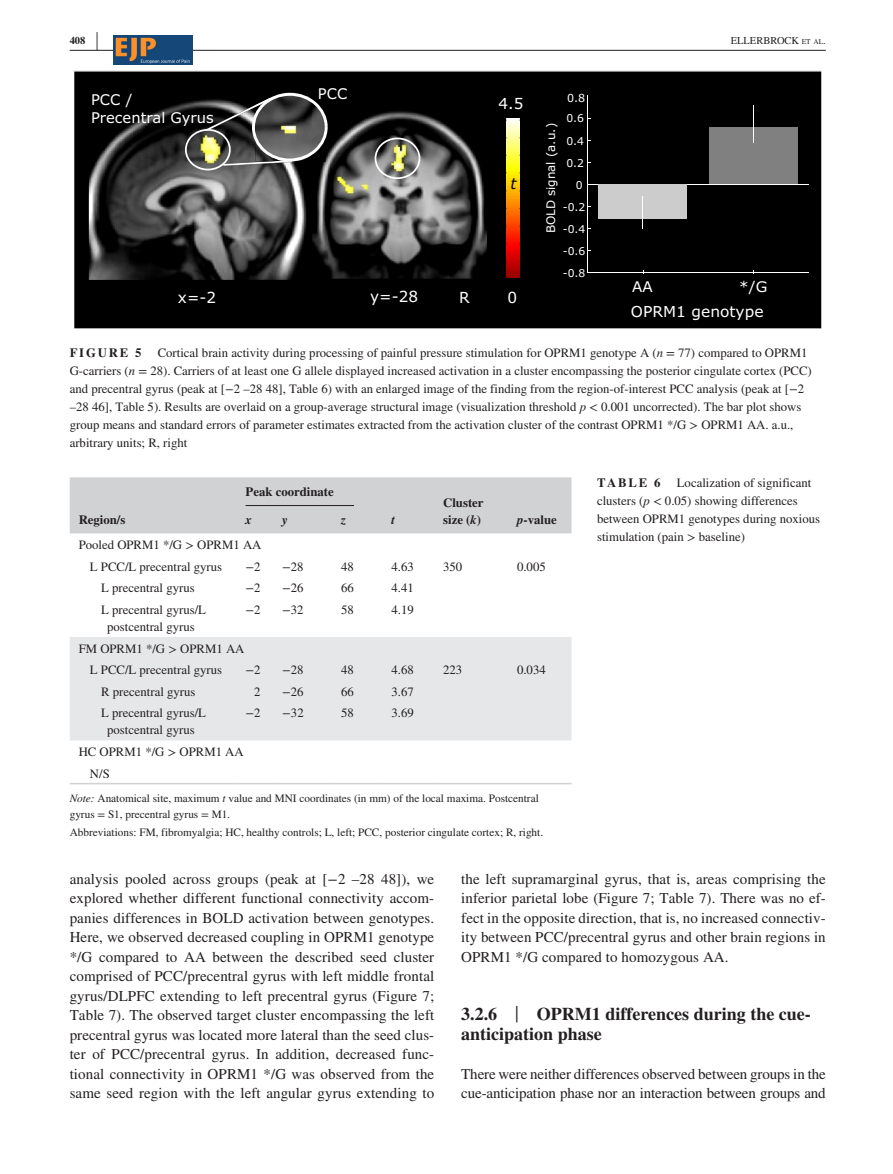
<style>
.page{position:relative;width:893px;height:1174px;background:#fff}
.page>*{position:absolute;margin:0;border:0;box-sizing:border-box;transform-origin:0 0}
.t1{font:700 25.95px "STIX";color:#231f20;scale:.36 1}
.t2{font:700 18px/19.5px "STIX";color:#231f20}
.t3{font:15.3px "Verdana";color:#fff}
.t4{font:italic 15.3px "Verdana";color:#000}
.t5{font:15.15px "Verdana";color:#fff}
.t6{font:15px/19.5px "STIX";letter-spacing:-.01em;color:#231f20;text-align:justify}
.t7{font:14.7px/18.5px "Verdana";color:#fff}
.t8{font:12.75px/18px "STIX";color:#231f20}
.t9{font:700 12.75px "STIX";color:#231f20}
.t10{font:italic 700 12.75px "STIX";color:#231f20}
.t11{font:11.85px "Verdana";color:#fff}
.t12{font:11.25px/15.8px "STIX";color:#231f20}
.t13{font:11.1px "Verdana";color:#fff}
.t14{font:10.8px "Verdana";color:#fff}
.t15{font:10.5px "STIX";color:#231f20}
.t16{font:700 10.5px "STIX";color:#231f20}
.s1{font-size:7.35px}
.s2{font-style:italic}
.s3{font-weight:400;font-size:23.7px}
</style>
<div class="page">
<hr style="left:70px;top:50px;width:756px;height:1px;background:#231f20">
<img style="left:114px;top:35px;width:79px;height:30px">
<div style="left:73px;top:70px;width:749px;height:259px;background:#000"></div>
<img style="left:506px;top:118px;width:14px;height:160px">
<hr style="left:587px;top:272px;width:222px;height:1px;background:#fff">
<hr style="left:587px;top:96px;width:1px;height:177px;background:#fff">
<hr style="left:588px;top:184px;width:221px;height:1px;background:#fff">
<img style="left:312px;top:108px;width:175px;height:171px">
<svg style="left:375px;top:138px;width:45px;height:41px;background:#8d8d7d"></svg>
<img style="left:89px;top:96px;width:223px;height:184px">
<div style="left:598px;top:184px;width:89px;height:34px;background:#ccc"></div>
<div style="left:709px;top:128px;width:89px;height:56px;background:#808080"></div>
<hr style="left:642px;top:196px;width:1px;height:33px;background:#fff">
<hr style="left:753px;top:106px;width:1px;height:37px;background:#fff">
<svg style="left:185px;top:93px;width:143px;height:77px;background:#53534e"></svg>
<div style="left:70px;top:477px;width:501px;height:56px;background:#d1d2d4"></div>
<div style="left:70px;top:637px;width:501px;height:103px;background:#e6e7e9"></div>
<hr style="left:70px;top:783px;width:167px;height:1px;background:#d1d2d4">
<hr style="left:237px;top:783px;width:36px;height:1px;background:#d1d2d4">
<hr style="left:273px;top:783px;width:59px;height:1px;background:#d1d2d4">
<hr style="left:332px;top:783px;width:51px;height:1px;background:#d1d2d4">
<hr style="left:383px;top:783px;width:51px;height:1px;background:#d1d2d4">
<hr style="left:434px;top:783px;width:74px;height:1px;background:#d1d2d4">
<hr style="left:508px;top:783px;width:63px;height:1px;background:#d1d2d4">
<hr style="left:246px;top:505px;width:108px;height:1px;background:#231f20">
<p class="t16" style="left:70px;top:34px;width:17px">408</p>
<h1 class="t1" style="left:96px;top:26px;width:7px">|</h1>
<p class="t15" style="left:731px;top:33px;width:97px">ELLERBROCK <span class="s1">et al</span>.</p>
<p class="t7" style="left:91px;top:90px;width:124px">PCC /<br>Precentral Gyrus</p>
<p class="t7" style="left:318px;top:84px;width:31px">PCC</p>
<p class="t3" style="left:178px;top:287px;width:40px">x=-2</p>
<p class="t3" style="left:370px;top:285px;width:49px">y=-28</p>
<p class="t3" style="left:459px;top:287px;width:12px">R</p>
<p class="t3" style="left:498px;top:92px;width:26px">4.5</p>
<p class="t4" style="left:510px;top:172px;width:8px">t</p>
<p class="t3" style="left:508px;top:287px;width:11px">0</p>
<p class="t13" style="left:567px;top:90px;width:20px">0.8</p>
<p class="t14" style="left:566px;top:111px;width:19px">0.6</p>
<p class="t11" style="left:543px;top:233px;width:112px;rotate:-90deg">BOLD signal (a.u.)</p>
<p class="t14" style="left:566px;top:133px;width:19px">0.4</p>
<p class="t14" style="left:566px;top:155px;width:19px">0.2</p>
<p class="t14" style="left:576px;top:177px;width:8px">0</p>
<p class="t14" style="left:563px;top:199px;width:24px">-0.2</p>
<p class="t14" style="left:563px;top:222px;width:24px">-0.4</p>
<p class="t14" style="left:563px;top:244px;width:24px">-0.6</p>
<p class="t14" style="left:563px;top:266px;width:24px">-0.8</p>
<p class="t7" style="left:632px;top:277px;width:22px">AA</p>
<p class="t7" style="left:739px;top:277px;width:30px">*/G</p>
<p class="t5" style="left:631px;top:301px;width:134px">OPRM1 genotype</p>
<p class="t9" style="left:70px;top:345px;width:73px">FIGURE 5</p>
<p class="t8" style="left:70px;top:344px;width:744px;text-indent:88px">Cortical brain activity during processing of painful pressure stimulation for OPRM1 genotype A (<span class="s2">n</span> = 77) compared to OPRM1<br>G-carriers (<span class="s2">n</span> = 28). Carriers of at least one G allele displayed increased activation in a cluster encompassing the posterior cingulate cortex (PCC) and precentral gyrus (peak at [−2 –28 48], Table 6) with an enlarged image of the finding from the region-of-interest PCC analysis (peak at [−2 –28 46], Table 5). Results are overlaid on a group-average structural image (visualization threshold <span class="s2">p</span> &lt; 0.001 uncorrected). The bar plot shows group means and standard errors of parameter estimates extracted from the activation cluster of the contrast OPRM1 */G &gt; OPRM1 AA. a.u., arbitrary units; R, right</p>
<p class="t9" style="left:246px;top:484px;width:90px">Peak coordinate</p>
<p class="t9" style="left:443px;top:495px;width:42px">Cluster</p>
<p class="t10" style="left:246px;top:511px;width:8px">x</p>
<p class="t10" style="left:282px;top:511px;width:7px">y</p>
<p class="t10" style="left:341px;top:511px;width:6px">z</p>
<p class="t9" style="left:443px;top:512px;width:39px">size (<span class="s2">k</span>)</p>
<p class="t9" style="left:517px;top:512px;width:41px"><span class="s2">p</span>-value</p>
<p class="t8" style="left:90px;top:535px;width:173px;line-height:21.6px;text-indent:-11px">Pooled OPRM1 */G &gt; OPRM1 AA<br>L PCC/L precentral gyrus</p>
<p class="t9" style="left:79px;top:512px;width:48px">Region/s</p>
<p class="t10" style="left:392px;top:511px;width:5px">t</p>
<p class="t8" style="left:246px;top:558px;width:17px">−2</p>
<p class="t8" style="left:282px;top:558px;width:23px">−28</p>
<p class="t8" style="left:341px;top:558px;width:14px">48</p>
<p class="t8" style="left:392px;top:558px;width:24px">4.63</p>
<p class="t8" style="left:443px;top:558px;width:21px">350</p>
<p class="t8" style="left:517px;top:558px;width:30px">0.005</p>
<p class="t8" style="left:101px;top:579px;width:95px">L precentral gyrus</p>
<p class="t8" style="left:246px;top:579px;width:17px">−2</p>
<p class="t8" style="left:282px;top:579px;width:23px">−26</p>
<p class="t8" style="left:341px;top:579px;width:14px">66</p>
<p class="t8" style="left:392px;top:579px;width:24px">4.41</p>
<p class="t8" style="left:101px;top:601px;width:106px;line-height:17.2px;text-align:center">L precentral gyrus/L postcentral gyrus</p>
<p class="t8" style="left:246px;top:601px;width:17px">−2</p>
<p class="t8" style="left:282px;top:601px;width:23px">−32</p>
<p class="t8" style="left:341px;top:601px;width:14px">58</p>
<p class="t8" style="left:392px;top:601px;width:24px">4.19</p>
<p class="t8" style="left:90px;top:638px;width:156px;line-height:21.6px;text-indent:-11px">FM OPRM1 */G &gt; OPRM1 AA<br>L PCC/L precentral gyrus</p>
<p class="t8" style="left:246px;top:661px;width:17px">−2</p>
<p class="t8" style="left:282px;top:661px;width:23px">−28</p>
<p class="t8" style="left:341px;top:661px;width:14px">48</p>
<p class="t8" style="left:392px;top:661px;width:24px">4.68</p>
<p class="t8" style="left:443px;top:661px;width:21px">223</p>
<p class="t8" style="left:517px;top:661px;width:30px">0.034</p>
<p class="t8" style="left:101px;top:683px;width:96px">R precentral gyrus</p>
<p class="t8" style="left:254px;top:683px;width:8px">2</p>
<p class="t8" style="left:282px;top:683px;width:23px">−26</p>
<p class="t8" style="left:341px;top:683px;width:14px">66</p>
<p class="t8" style="left:392px;top:683px;width:24px">3.67</p>
<p class="t8" style="left:101px;top:705px;width:106px;line-height:17.2px;text-align:center">L precentral gyrus/L postcentral gyrus</p>
<p class="t8" style="left:246px;top:705px;width:17px">−2</p>
<p class="t8" style="left:282px;top:705px;width:23px">−32</p>
<p class="t8" style="left:341px;top:705px;width:14px">58</p>
<p class="t8" style="left:392px;top:705px;width:24px">3.69</p>
<p class="t8" style="left:90px;top:742px;width:155px;line-height:21.6px;text-indent:-11px">HC OPRM1 */G &gt; OPRM1 AA<br>N/S</p>
<p class="t12" style="left:70px;top:791px;width:471px"><span class="s2">Note:</span> Anatomical site, maximum <span class="s2">t</span> value and MNI coordinates (in mm) of the local maxima. Postcentral gyrus = S1, precentral gyrus = M1.</p>
<p class="t12" style="left:70px;top:825px;width:475px">Abbreviations: FM, fibromyalgia; HC, healthy controls; L, left; PCC, posterior cingulate cortex; R, right.</p>
<p class="t9" style="left:597px;top:475px;width:65px">TABLE 6</p>
<p class="t8" style="left:597px;top:474px;width:225px;text-indent:80px">Localization of significant clusters (<span class="s2">p</span> &lt; 0.05) showing differences between OPRM1 genotypes during noxious stimulation (pain &gt; baseline)</p>
<p class="t6" style="left:70px;top:869px;width:366px">analysis pooled across groups (peak at [−2 –28 48]), we explored whether different functional connectivity accom&shy;panies differences in BOLD activation between genotypes.<br>Here, we observed decreased coupling in OPRM1 genotype */G compared to AA between the described seed cluster comprised of PCC/precentral gyrus with left middle frontal gyrus/DLPFC extending to left precentral gyrus (Figure 7; Table 7). The observed target cluster encompassing the left precentral gyrus was located more lateral than the seed clus&shy;ter of PCC/precentral gyrus. In addition, decreased func&shy;tional connectivity in OPRM1 */G was observed from the same seed region with the left angular gyrus extending to</p>
<p class="t6" style="left:461px;top:869px;width:366px">the left supramarginal gyrus, that is, areas comprising the inferior parietal lobe (Figure 7; Table 7). There was no ef&shy;fect in the opposite direction, that is, no increased connectiv&shy;ity between PCC/precentral gyrus and other brain regions in OPRM1 */G compared to homozygous AA.</p>
<h2 class="t2" style="left:461px;top:1004px;width:351px">3.2.6 <span class="s3">|</span> OPRM1 differences during the cue&shy;anticipation phase</h2>
<p class="t6" style="left:461px;top:1064px;width:366px">There were neither differences observed between groups in the cue-anticipation phase nor an interaction between groups and</p>
</div>
